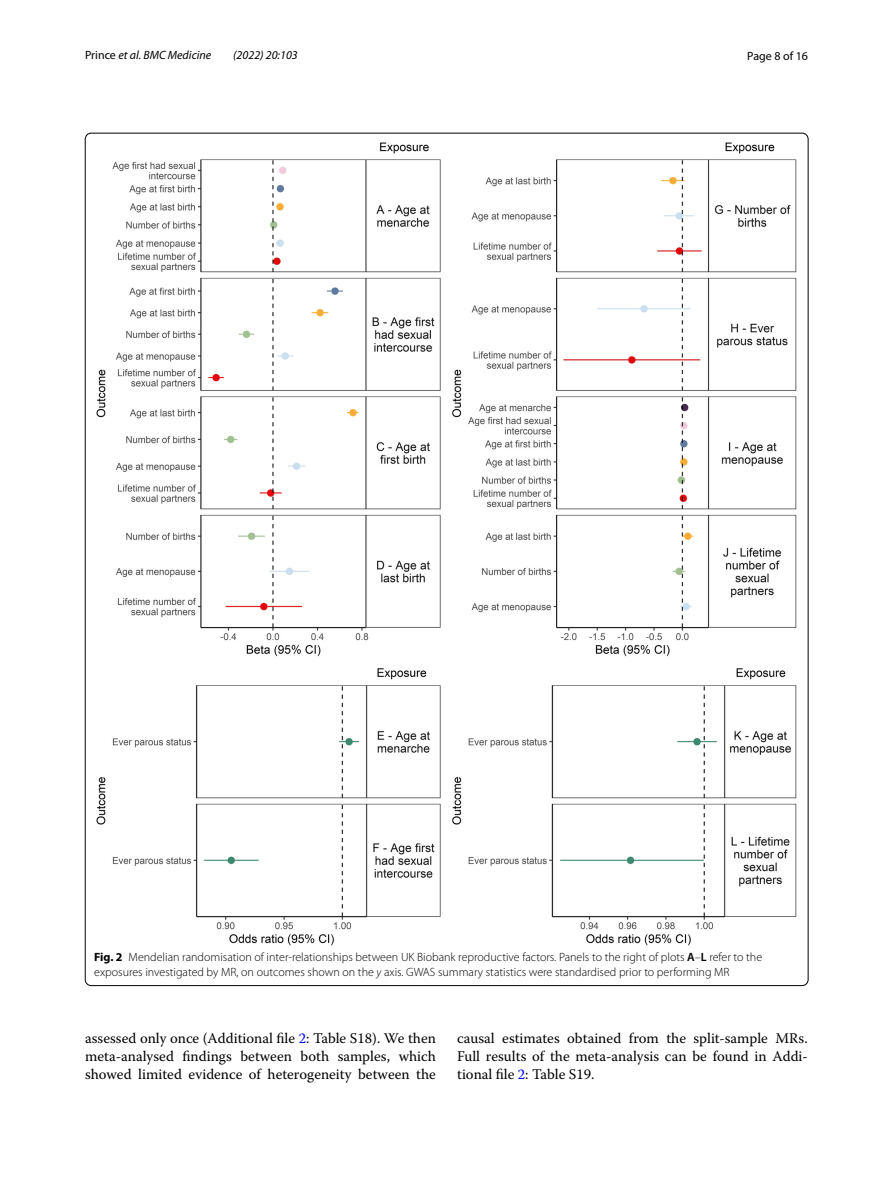
<style>
.page{position:relative;width:893px;height:1187px;background:#fff}
.page>*{position:absolute;margin:0;border:0;box-sizing:border-box;transform-origin:0 0}
.t1{font:14.7px/18px "Warnock Pro";color:#000;text-align:justify}
.t2{font:300 12px/15px "Myriad Pro";color:#000}
.t3{font:italic 12px "Myriad Pro";color:#000}
.t4{font:12px "Myriad Pro";color:#000}
.s1{font-style:normal}
.s2{font-weight:700}
.s3{font-weight:600}
.s4{font-style:italic}
.s5{color:#00f}
</style>
<div class="page">
<img style="left:96px;top:142px;width:701px;height:803px">
<p class="t3" style="left:85px;top:48px;width:128px"><span class="s1">Prince</span> et al. BMC Medicine</p>
<p class="t3" style="left:233px;top:48px;width:66px">(2022) 20:103</p>
<p class="t4" style="left:747px;top:48px;width:62px">Page 8 of 16</p>
<p class="t2" style="left:94px;top:949px;width:669px"><span class="s2">Fig. 2</span> Mendelian randomisation of inter-relationships between UK Biobank reproductive factors. Panels to the right of plots <span class="s3">A</span>–<span class="s3">L</span> refer to the exposures investigated by MR, on outcomes shown on the <span class="s4">y</span> axis. GWAS summary statistics were standardised prior to performing MR</p>
<p class="t1" style="left:85px;top:1029px;width:352px">assessed only once (Additional file <span class="s5">2</span>: Table S18). We then meta-analysed findings between both samples, which showed limited evidence of heterogeneity between the</p>
<p class="t1" style="left:457px;top:1029px;width:352px">causal estimates obtained from the split-sample MRs.<br>Full results of the meta-analysis can be found in Addi&shy;tional file <span class="s5">2</span>: Table S19.</p>
</div>
